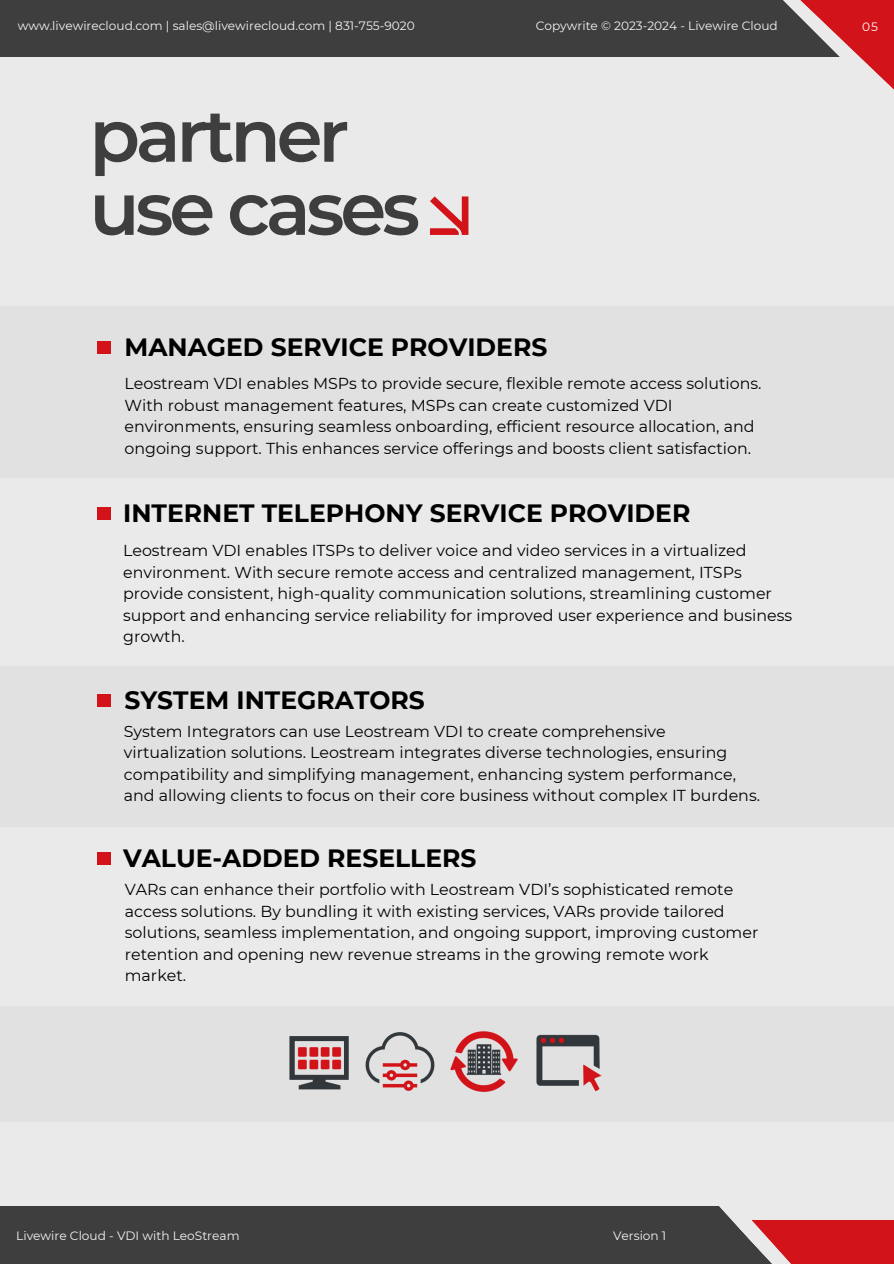
<style>
.page{position:relative;width:894px;height:1264px;background:#fff}
.page>*{position:absolute;margin:0;border:0;box-sizing:border-box;transform-origin:0 0}
.t1{font:600 73.8px/73.2px "Montserrat";letter-spacing:-.055em;color:#3e3e3e}
.t2{font:700 25.05px "Montserrat";color:#000}
.t3{font:15.9px/21.3px "Montserrat";color:#000}
.t4{font:12.15px "Montserrat";color:#f5f5f5}
.t5{font:12.15px "Montserrat";color:#fff}
</style>
<div class="page">
<div style="left:0;top:0;width:893px;height:1263px;background:#eaeaea"></div>
<svg style="left:430px;top:196px;width:38px;height:39px"></svg>
<div style="left:0;top:1206px;width:767px;height:57px;background:#3e3e3e"></div>
<div style="left:749px;top:1219px;width:144px;height:44px;background:#d21319"></div>
<svg style="left:719px;top:1206px;width:111px;height:57px"></svg>
<div style="left:0;top:0;width:840px;height:57px;background:#3e3e3e"></div>
<svg style="left:783px;top:0;width:110px;height:89px"></svg>
<div style="left:0;top:1006px;width:893px;height:115px;background:#e1e1e1"></div>
<div style="left:0;top:666px;width:893px;height:160px;background:#e1e1e1"></div>
<div style="left:0;top:306px;width:893px;height:171px;background:#e1e1e1"></div>
<img style="left:536px;top:1034px;width:66px;height:57px">
<img style="left:372px;top:1032px;width:63px;height:59px">
<img style="left:450px;top:1031px;width:68px;height:61px">
<img style="left:289px;top:1036px;width:83px;height:54px">
<div style="left:98px;top:341px;width:13px;height:13px;background:#d21319"></div>
<div style="left:98px;top:507px;width:13px;height:12px;background:#d21319"></div>
<div style="left:98px;top:694px;width:13px;height:12px;background:#d21319"></div>
<div style="left:98px;top:852px;width:13px;height:12px;background:#d21319"></div>
<h1 class="t4" style="left:18px;top:19px;width:398px">www.livewirecloud.com | sales@livewirecloud.com | 831-755-9020</h1>
<p class="t4" style="left:535px;top:19px;width:243px">Copywrite © 2023-2024 - Livewire Cloud</p>
<h2 class="t5" style="left:862px;top:19px;width:17px">05</h2>
<p class="t1" style="left:89px;top:99px;width:332px">partner use cases</p>
<h3 class="t2" style="left:124px;top:332px;width:424px">MANAGED SERVICE PROVIDERS</h3>
<h2 class="t3" style="left:124px;top:373px;width:638px">Leostream VDI enables MSPs to provide secure, flexible remote access solutions.<br>With robust management features, MSPs can create customized VDI environments, ensuring seamless onboarding, efficient resource allocation, and ongoing support. This enhances service offerings and boosts client satisfaction.</h2>
<h3 class="t2" style="left:123px;top:497px;width:568px">INTERNET TELEPHONY SERVICE PROVIDER</h3>
<p class="t3" style="left:123px;top:540px;width:670px">Leostream VDI enables ITSPs to deliver voice and video services in a virtualized environment. With secure remote access and centralized management, ITSPs provide consistent, high-quality communication solutions, streamlining customer support and enhancing service reliability for improved user experience and business growth.</p>
<p class="t2" style="left:124px;top:684px;width:302px">SYSTEM INTEGRATORS</p>
<p class="t3" style="left:124px;top:720px;width:637px">System Integrators can use Leostream VDI to create comprehensive virtualization solutions. Leostream integrates diverse technologies, ensuring compatibility and simplifying management, enhancing system performance, and allowing clients to focus on their core business without complex IT burdens.</p>
<p class="t2" style="left:123px;top:842px;width:355px">VALUE-ADDED RESELLERS</p>
<p class="t3" style="left:125px;top:879px;width:635px">VARs can enhance their portfolio with Leostream VDI’s sophisticated remote access solutions. By bundling it with existing services, VARs provide tailored solutions, seamless implementation, and ongoing support, improving customer retention and opening new revenue streams in the growing remote work market.</p>
<p class="t4" style="left:16px;top:1228px;width:225px">Livewire Cloud - VDI with LeoStream</p>
<p class="t4" style="left:613px;top:1228px;width:55px">Version 1</p>
</div>
